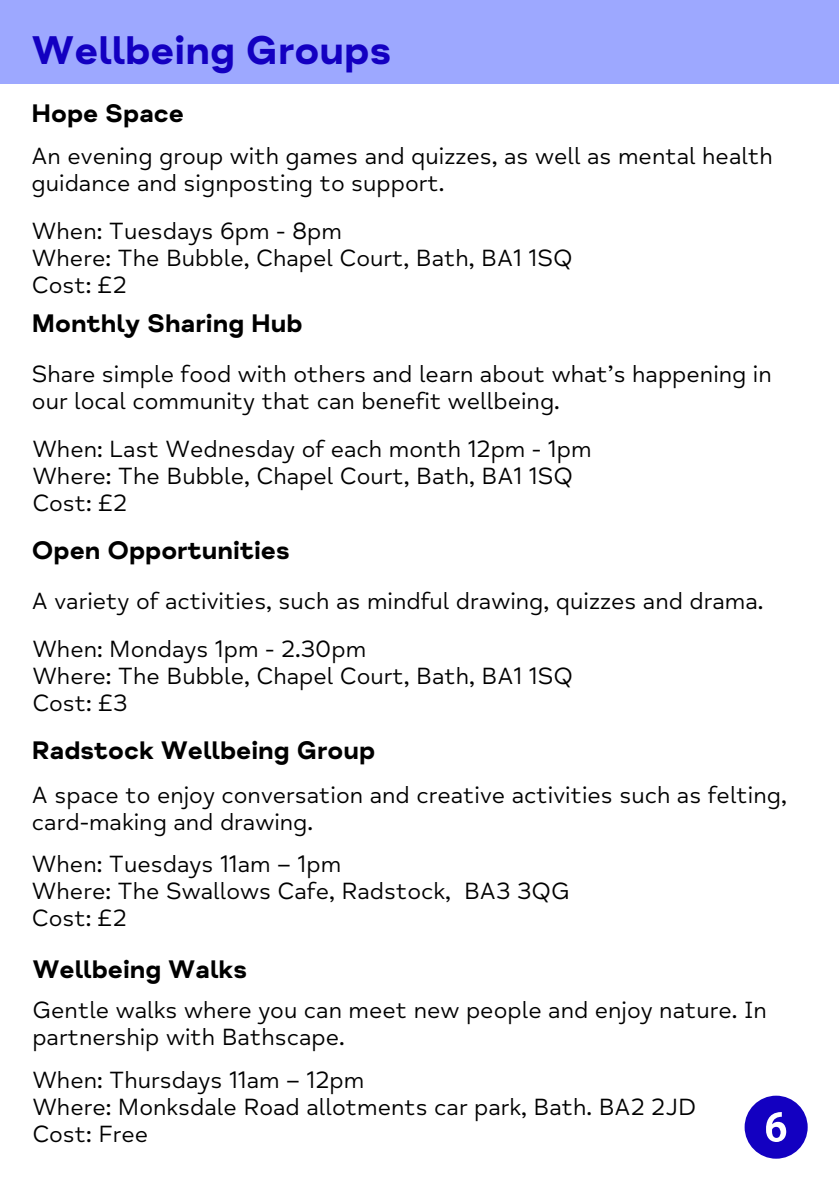
<style>
.page{position:relative;width:839px;height:1191px;background:#fff}
.page>*{position:absolute;margin:0;border:0;box-sizing:border-box;transform-origin:0 0}
.t1{font:41px "Mind Meridian Display";color:#1300c1}
.t2{font:26px "Mind Meridian Display";color:#000}
.t3{font:24px/27px "Mind Meridian";color:#000}
</style>
<div class="page">
<div style="left:0;top:0;width:838px;height:84px;background:#9da8ff"></div>
<svg style="left:744px;top:1096px;width:63px;height:63px"></svg>
<h1 class="t1" style="left:32px;top:25px;width:361px">Wellbeing Groups</h1>
<p class="t2" style="left:32px;top:98px;width:154px">Hope Space</p>
<p class="t3" style="left:32px;top:143px;width:742px">An evening group with games and quizzes, as well as mental health guidance and signposting to support.</p>
<p class="t3" style="left:32px;top:218px;width:311px">When: Tuesdays 6pm - 8pm</p>
<p class="t3" style="left:32px;top:245px;width:542px">Where: The Bubble, Chapel Court, Bath, BA1 1SQ</p>
<p class="t3" style="left:32px;top:272px;width:96px">Cost: £2</p>
<p class="t2" style="left:32px;top:308px;width:272px">Monthly Sharing Hub</p>
<p class="t3" style="left:32px;top:361px;width:741px">Share simple food with others and learn about what’s happening in our local community that can benefit wellbeing.</p>
<p class="t3" style="left:32px;top:436px;width:560px">When: Last Wednesday of each month 12pm - 1pm</p>
<p class="t3" style="left:32px;top:463px;width:542px">Where: The Bubble, Chapel Court, Bath, BA1 1SQ</p>
<p class="t3" style="left:32px;top:490px;width:96px">Cost: £2</p>
<p class="t2" style="left:32px;top:535px;width:259px">Open Opportunities</p>
<p class="t3" style="left:32px;top:588px;width:733px">A variety of activities, such as mindful drawing, quizzes and drama.</p>
<p class="t3" style="left:32px;top:636px;width:335px">When: Mondays 1pm - 2.30pm</p>
<p class="t3" style="left:32px;top:663px;width:542px">Where: The Bubble, Chapel Court, Bath, BA1 1SQ</p>
<p class="t3" style="left:32px;top:690px;width:97px">Cost: £3</p>
<p class="t2" style="left:32px;top:735px;width:345px">Radstock Wellbeing Group</p>
<p class="t3" style="left:32px;top:782px;width:756px">A space to enjoy conversation and creative activities such as felting, card-making and drawing.</p>
<p class="t3" style="left:32px;top:851px;width:311px">When: Tuesdays 11am – 1pm</p>
<p class="t3" style="left:32px;top:878px;width:539px">Where: The Swallows Cafe, Radstock, BA3 3QG</p>
<p class="t3" style="left:32px;top:905px;width:96px">Cost: £2</p>
<p class="t2" style="left:32px;top:953px;width:216px">Wellbeing Walks</p>
<p class="t3" style="left:32px;top:997px;width:736px">Gentle walks where you can meet new people and enjoy nature. In partnership with Bathscape.</p>
<p class="t3" style="left:32px;top:1066px;width:333px">When: Thursdays 11am – 12pm</p>
<p class="t3" style="left:32px;top:1093px;width:665px">Where: Monksdale Road allotments car park, Bath. BA2 2JD</p>
<p class="t3" style="left:32px;top:1120px;width:117px">Cost: Free</p>
</div>
